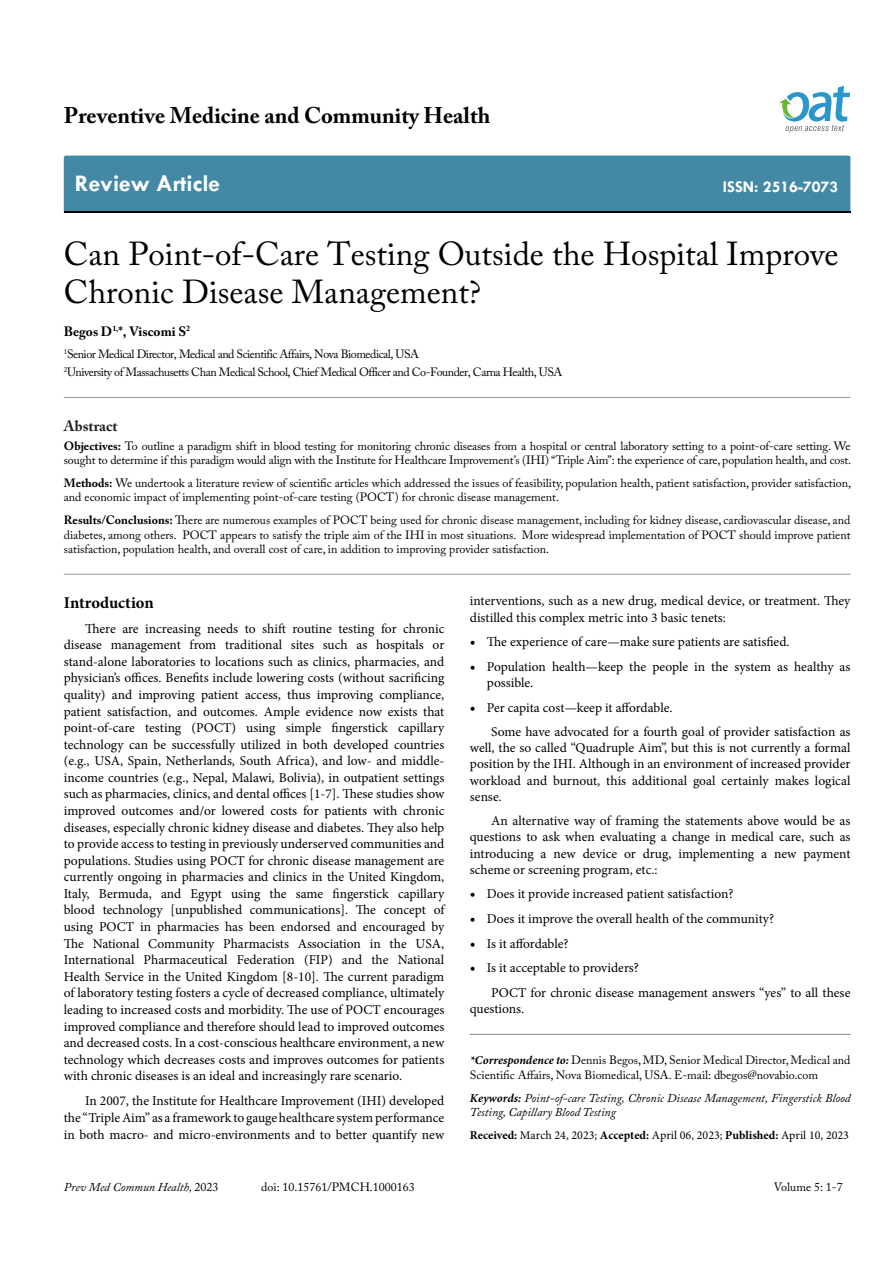
<style>
.page{position:relative;width:893px;height:1263px;background:#fff}
.page>*{position:absolute;margin:0;border:0;box-sizing:border-box;transform-origin:0 0}
.t1{font:33px/37.5px "Adobe Caslon Pro";color:#000}
.t2{font:700 24px "Tw Cen";color:#fff}
.t3{font:700 22.5px "Adobe Caslon Pro";color:#000}
.t4{font:700 16.5px "Tw Cen";color:#fff}
.t5{font:700 16.5px "Minion Pro";letter-spacing:-.005em;color:#000}
.t6{font:700 15px "Adobe Caslon Pro";color:#222}
.t7{font:13.5px/16.6px "Minion Pro";color:#000;text-align:justify}
.t8{font:700 13.5px "Adobe Caslon Pro";color:#000}
.t9{font:12px/14.4px "Adobe Caslon Pro";letter-spacing:-.01em;color:#000}
.t10{font:12px/18px "Adobe Caslon Pro";letter-spacing:-.04em;color:#000}
.t11{font:italic 12px/14.4px "Adobe Caslon Pro";color:#000}
.t12{font:12px "Minion Pro";color:#000}
.s1{font-weight:700}
.s2{font-size:15px}
.s3{font-family:"Minion Pro";font-weight:700;font-style:italic}
.s4{font-family:"Minion Pro";font-weight:700}
.s5{font-style:normal}
</style>
<div class="page">
<div style="left:64px;top:156px;width:786px;height:56px;background:#4389a5"></div>
<svg style="left:779px;top:86px;width:71px;height:47px"></svg>
<hr style="left:470px;top:1034px;width:380px;height:1px;background:#808285">
<hr style="left:64px;top:397px;width:786px;height:1px;background:#939598">
<hr style="left:64px;top:574px;width:786px;height:1px;background:#939598">
<h3 class="t3" style="left:64px;top:102px;width:428px">Preventive Medicine and Community Health</h3>
<h2 class="t2" style="left:75px;top:169px;width:147px">Review Article</h2>
<p class="t4" style="left:723px;top:177px;width:117px">ISSN: 2516-7073</p>
<h1 class="t1" style="left:64px;top:235px;width:776px">Can Point-of-Care Testing Outside the Hospital Improve<br>Chronic Disease Management?</h1>
<p class="t8" style="left:64px;top:323px;width:128px">Begos D<sup>1,</sup>*, Viscomi S<sup>2</sup></p>
<p class="t10" style="left:64px;top:345px;width:500px"><sup>1</sup>Senior Medical Director, Medical and Scientific Affairs, Nova Biomedical, USA<br><sup>2</sup>University of Massachusetts Chan Medical School, Chief Medical Officer and Co-Founder, Carna Health, USA</p>
<p class="t6" style="left:64px;top:417px;width:55px">Abstract</p>
<p class="t9" style="left:64px;top:438px;width:789px"><span class="s1">Objectives:</span> To outline a paradigm shift in blood testing for monitoring chronic diseases from a hospital or central laboratory setting to a point-of-care setting. We sought to determine if this paradigm would align with the Institute for Healthcare Improvement’s (IHI) “Triple Aim”: the experience of care, population health, and cost.</p>
<p class="t9" style="left:64px;top:475px;width:789px"><span class="s1">Methods:</span> We undertook a literature review of scientific articles which addressed the issues of feasibility, population health, patient satisfaction, provider satisfaction, and economic impact of implementing point-of-care testing (POCT) for chronic disease management.</p>
<p class="t9" style="left:64px;top:513px;width:788px;text-align:justify"><span class="s1">Results/Conclusions:</span> There are numerous examples of POCT being used for chronic disease management, including for kidney disease, cardiovascular disease, and diabetes, among others. POCT appears to satisfy the triple aim of the IHI in most situations. More widespread implementation of POCT should improve patient satisfaction, population health, and overall cost of care, in addition to improving provider satisfaction.</p>
<p class="t5" style="left:64px;top:591px;width:91px">Introduction</p>
<p class="t7" style="left:64px;top:620px;width:382px;text-indent:21px">There are increasing needs to shift routine testing for chronic disease management from traditional sites such as hospitals or stand-alone laboratories to locations such as clinics, pharmacies, and physician’s offices. Benefits include lowering costs (without sacrificing quality) and improving patient access, thus improving compliance, patient satisfaction, and outcomes. Ample evidence now exists that point-of-care testing (POCT) using simple fingerstick capillary technology can be successfully utilized in both developed countries (e.g., USA, Spain, Netherlands, South Africa), and low- and middle&shy;income countries (e.g., Nepal, Malawi, Bolivia), in outpatient settings such as pharmacies, clinics, and dental offices [1-7]. These studies show improved outcomes and/or lowered costs for patients with chronic diseases, especially chronic kidney disease and diabetes. They also help to provide access to testing in previously underserved communities and populations. Studies using POCT for chronic disease management are currently ongoing in pharmacies and clinics in the United Kingdom, Italy, Bermuda, and Egypt using the same fingerstick capillary blood technology [unpublished communications]. The concept of using POCT in pharmacies has been endorsed and encouraged by The National Community Pharmacists Association in the USA, International Pharmaceutical Federation (FIP) and the National Health Service in the United Kingdom [8-10]. The current paradigm of laboratory testing fosters a cycle of decreased compliance, ultimately leading to increased costs and morbidity. The use of POCT encourages improved compliance and therefore should lead to improved outcomes and decreased costs. In a cost-conscious healthcare environment, a new technology which decreases costs and improves outcomes for patients with chronic diseases is an ideal and increasingly rare scenario.</p>
<p class="t7" style="left:64px;top:1093px;width:382px;text-indent:21px">In 2007, the Institute for Healthcare Improvement (IHI) developed the “Triple Aim” as a framework to gauge healthcare system performance in both macro- and micro-environments and to better quantify new</p>
<p class="t7" style="left:470px;top:593px;width:382px;line-height:16px">interventions, such as a new drug, medical device, or treatment. They distilled this complex metric into 3 basic tenets:</p>
<p class="t7" style="left:470px;top:633px;width:321px"><span class="s2">•</span> The experience of care—make sure patients are satisfied.</p>
<p class="t7" style="left:487px;top:658px;width:365px;line-height:16px;text-indent:-17px"><span class="s2">•</span> Population health—keep the people in the system as healthy as possible.</p>
<p class="t7" style="left:491px;top:695px;width:361px;line-height:24.6px;text-indent:-21px"><span class="s2">•</span> Per capita cost—keep it affordable.<br>Some have advocated for a fourth goal of provider satisfaction as</p>
<p class="t7" style="left:470px;top:740px;width:382px;line-height:16px">well, the so called “Quadruple Aim”, but this is not currently a formal position by the IHI. Although in an environment of increased provider workload and burnout, this additional goal certainly makes logical sense.</p>
<p class="t7" style="left:470px;top:813px;width:382px;line-height:16px;text-indent:21px">An alternative way of framing the statements above would be as questions to ask when evaluating a change in medical care, such as introducing a new device or drug, implementing a new payment scheme or screening program, etc.:</p>
<p class="t7" style="left:470px;top:886px;width:265px"><span class="s2">•</span> Does it provide increased patient satisfaction?</p>
<p class="t7" style="left:470px;top:910px;width:306px"><span class="s2">•</span> Does it improve the overall health of the community?</p>
<p class="t7" style="left:470px;top:935px;width:100px"><span class="s2">•</span> Is it affordable?</p>
<p class="t7" style="left:491px;top:956px;width:361px;line-height:24.6px;text-indent:-21px"><span class="s2">•</span> Is it acceptable to providers?<br>POCT for chronic disease management answers “yes” to all these</p>
<p class="t7" style="left:470px;top:1000px;width:56px">questions.</p>
<p class="t9" style="left:470px;top:1053px;width:382px"><span class="s3">*Correspondence to:</span> Dennis Begos, MD, Senior Medical Director, Medical and<br>Scientific Affairs, Nova Biomedical, USA. E-mail: dbegos@novabio.com</p>
<p class="t11" style="left:470px;top:1090px;width:382px"><span class="s4">Keywords:</span> Point-of-care Testing, Chronic Disease Management, Fingerstick Blood<br>Testing, Capillary Blood Testing</p>
<p class="t12" style="left:470px;top:1127px;width:381px"><span class="s1">Received:</span> March 24, 2023; <span class="s1">Accepted:</span> April 06, 2023; <span class="s1">Published:</span> April 10, 2023</p>
<p class="t11" style="left:64px;top:1180px;width:156px">Prev Med Commun Health, <span class="s5">2023</span></p>
<p class="t9" style="left:261px;top:1180px;width:155px">doi: 10.15761/PMCH.1000163</p>
<p class="t9" style="left:774px;top:1180px;width:71px">Volume 5: 1-7</p>
</div>
